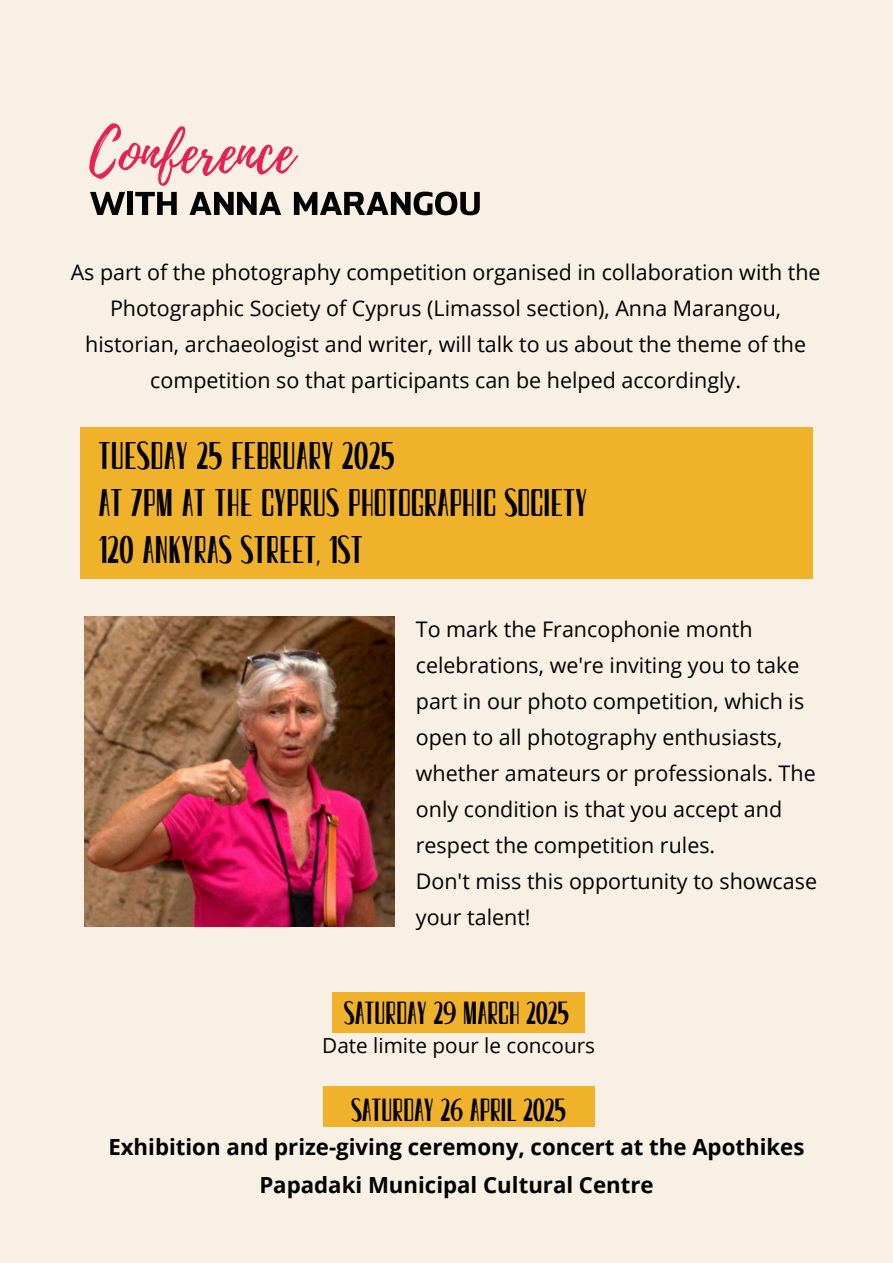
<style>
.page{position:relative;width:893px;height:1263px;background:#f8efe5}
.page>*{position:absolute;margin:0;border:0;box-sizing:border-box;transform-origin:0 0}
.t1{font:700 59.25px "Jipatha";color:#000}
.t2{font:58.35px "Playlist Script";color:#e52155}
.t3{font:33.75px/47.2px "Clutch";color:#000}
.t4{font:27.97px "Clutch";letter-spacing:-.01em;color:#000}
.t5{font:700 22.2px/37.7px "Open Sans";color:#000;text-align:center}
.t6{font:21.45px/36px "Open Sans";color:#000}
.t7{font:20.7px "Open Sans";color:#000}
</style>
<div class="page">
<div style="left:80px;top:427px;width:733px;height:151px;background:#f0b22b"></div>
<img style="left:85px;top:616px;width:310px;height:311px">
<div style="left:332px;top:992px;width:253px;height:40px;background:#f0b22b"></div>
<div style="left:323px;top:1087px;width:271px;height:40px;background:#f0b22b"></div>
<h1 class="t2" style="left:89px;top:111px;width:206px">Conference</h1>
<p class="t1" style="left:89px;top:175px;width:394px">WITH ANNA MARANGOU</p>
<h3 class="t6" style="left:71px;top:254px;width:751px;text-align:center">As part of the photography competition organised in collaboration with the Photographic Society of Cyprus (Limassol section), Anna Marangou, historian, archaeologist and writer, will talk to us about the theme of the competition so that participants can be helped accordingly.</h3>
<h2 class="t3" style="left:98px;top:432px;width:490px">TUESDAY 25 FEBRUARY 2025<br>AT 7PM AT THE CYPRUS PHOTOGRAPHIC SOCIETY<br>120 ANKYRAS STREET, 1ST</h2>
<p class="t6" style="left:416px;top:610px;width:401px">To mark the Francophonie month celebrations, we're inviting you to take part in our photo competition, which is open to all photography enthusiasts, whether amateurs or professionals. The only condition is that you accept and respect the competition rules.</p>
<p class="t6" style="left:416px;top:862px;width:403px">Don't miss this opportunity to showcase your talent!</p>
<p class="t4" style="left:344px;top:995px;width:227px">SATURDAY 29 MARCH 2025</p>
<p class="t7" style="left:322px;top:1030px;width:274px">Date limite pour le concours</p>
<h4 class="t4" style="left:351px;top:1093px;width:217px">SATURDAY 26 APRIL 2025</h4>
<h4 class="t5" style="left:108px;top:1127px;width:697px">Exhibition and prize-giving ceremony, concert at the Apothikes<br>Papadaki Municipal Cultural Centre</h4>
</div>
